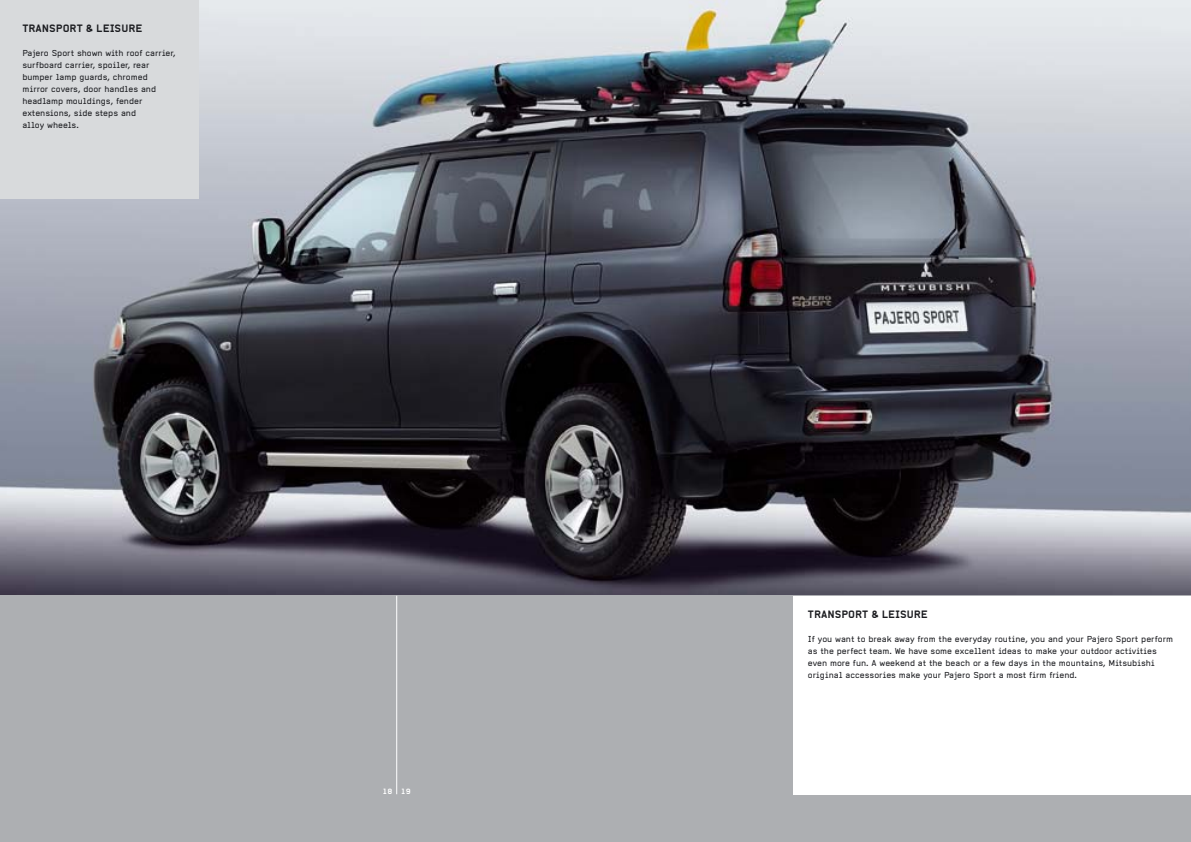
<style>
.page{position:relative;width:1191px;height:842px;background:#fff}
.page>*{position:absolute;margin:0;border:0;box-sizing:border-box;transform-origin:0 0}
.t1{font:700 10.5px "Alpha Headline";color:#1b1c20}
.t2{font:8.5px/12px "Alpha Headline";color:#1b1c20}
.t3{font:700 7.5px "Alpha Headline";color:#fff}
</style>
<div class="page">
<img style="left:0;top:0;width:1190px;height:596px">
<div style="left:0;top:596px;width:1190px;height:246px;background:#adafb2"></div>
<div style="left:0;top:0;width:198px;height:199px;background:#d8dadc"></div>
<div style="left:793px;top:596px;width:397px;height:198px;background:#fff"></div>
<hr style="left:396px;top:596px;width:1px;height:198px;background:#fff">
<p class="t1" style="left:22px;top:24px;width:122px">TRANSPORT &amp; LEISURE</p>
<p class="t2" style="left:22px;top:48px;width:154px">Pajero Sport shown with roof carrier, surfboard carrier, spoiler, rear bumper lamp guards, chromed mirror covers, door handles and headlamp mouldings, fender extensions, side steps and<br>alloy wheels.</p>
<p class="t3" style="left:382px;top:788px;width:30px">18 19</p>
<p class="t1" style="left:808px;top:611px;width:122px">TRANSPORT &amp; LEISURE</p>
<p class="t2" style="left:808px;top:634px;width:366px">If you want to break away from the everyday routine, you and your Pajero Sport perform as the perfect team. We have some excellent ideas to make your outdoor activities even more fun. A weekend at the beach or a few days in the mountains, Mitsubishi original accessories make your Pajero Sport a most firm friend.</p>
</div>
